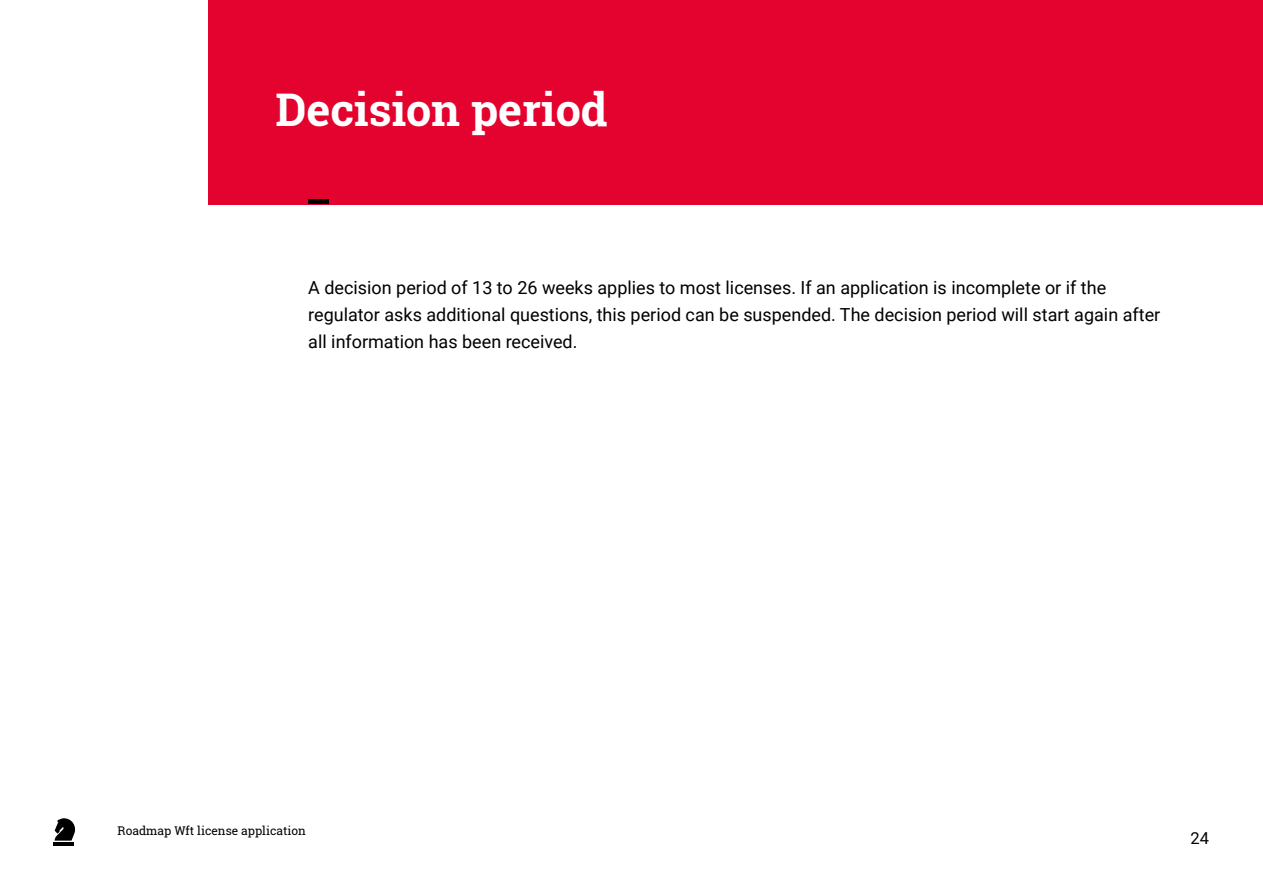
<style>
.page{position:relative;width:1263px;height:893px;background:#fff}
.page>*{position:absolute;margin:0;border:0;box-sizing:border-box;transform-origin:0 0}
.t1{font:700 45px "Roboto Slab";color:#fff}
.t2{font:18px/27px "Roboto";color:#000}
.t3{font:16.5px "Roboto";color:#000}
.t4{font:12px "Roboto Slab";color:#000}
</style>
<div class="page">
<div style="left:208px;top:0;width:1055px;height:204px;background:#e4032e"></div>
<hr style="left:308px;top:200px;width:21px;height:4px;background:#000">
<svg style="left:55px;top:818px;width:20px;height:23px"></svg>
<hr style="left:53px;top:842px;width:20px;height:4px;background:#000">
<h1 class="t1" style="left:275px;top:78px;width:334px">Decision period</h1>
<p class="t2" style="left:308px;top:274px;width:853px">A decision period of 13 to 26 weeks applies to most licenses. If an application is incomplete or if the regulator asks additional questions, this period can be suspended. The decision period will start again after all information has been received.</p>
<p class="t4" style="left:118px;top:822px;width:190px">Roadmap Wft license application</p>
<p class="t3" style="left:1190px;top:826px;width:20px">24</p>
</div>
